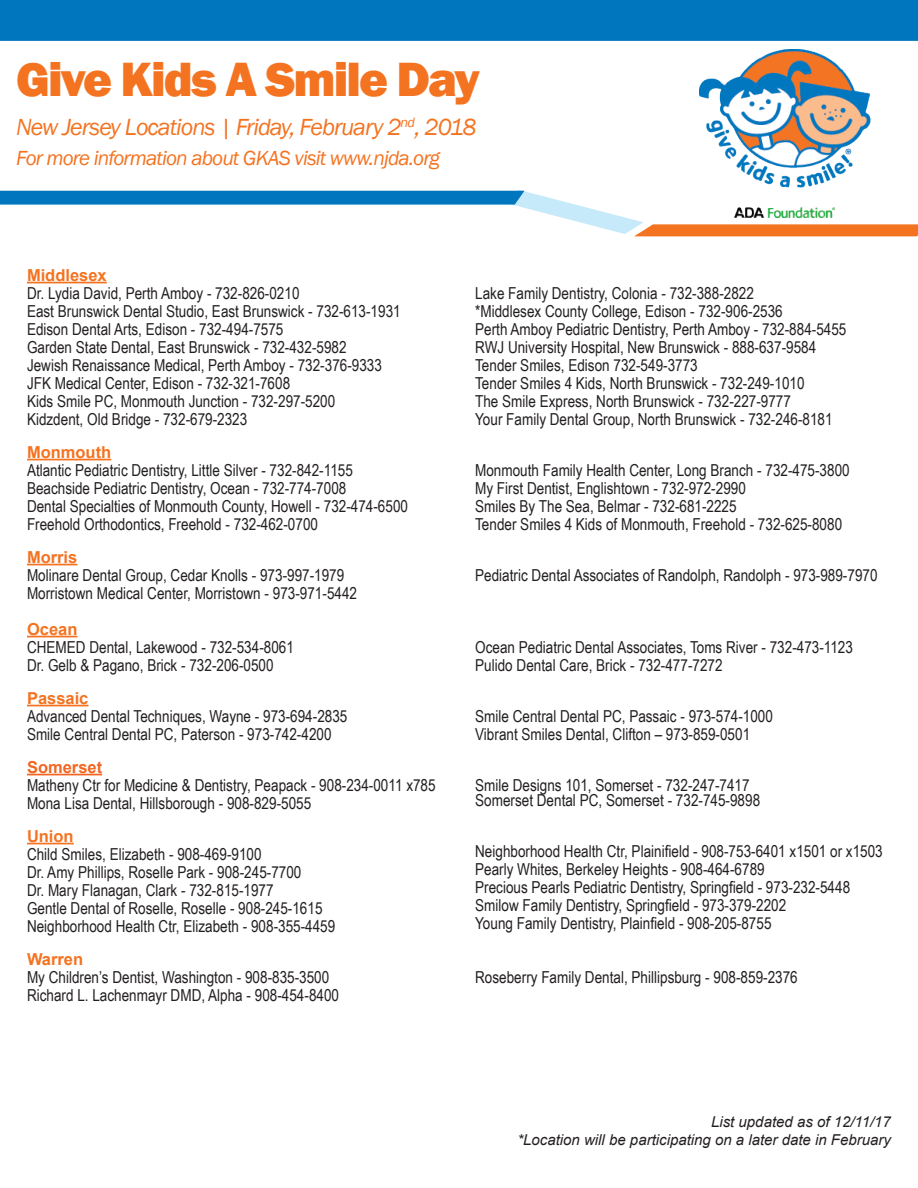
<style>
.page{position:relative;width:918px;height:1188px;background:#fff}
.page>*{position:absolute;margin:0;border:0;box-sizing:border-box;transform-origin:0 0}
.t1{font:800 49.5px "Franklin Gothic";letter-spacing:-.04em;color:#f47321}
.t2{font:italic 24px "Franklin Gothic";letter-spacing:-.04em;color:#f47321}
.t3{font:italic 21px "Franklin Gothic";letter-spacing:-.04em;color:#f47321}
.t4{font:16.5px "Arial Narrow";color:#231f20}
.t5{font:700 16.5px "Arial";color:#f47321}
.t6{font:700 16.5px "Arial";color:#f36621}
.t7{font:italic 15px "Arial";color:#231f20}
</style>
<div class="page">
<hr style="left:27px;top:282px;width:80px;height:1px;background:#f47321">
<hr style="left:27px;top:459px;width:84px;height:1px;background:#f47321">
<hr style="left:27px;top:564px;width:50px;height:1px;background:#f47321">
<hr style="left:27px;top:636px;width:50px;height:1px;background:#f47321">
<hr style="left:27px;top:705px;width:61px;height:1px;background:#f47321">
<hr style="left:27px;top:774px;width:75px;height:1px;background:#f36621">
<hr style="left:27px;top:843px;width:47px;height:1px;background:#f47321">
<div style="left:0;top:0;width:918px;height:41px;background:#0076be"></div>
<img style="left:699px;top:50px;width:172px;height:109px">
<svg style="left:0;top:159px;width:918px;height:78px"></svg>
<p class="t1" style="left:16px;top:47px;width:465px">Give Kids A Smile Day</p>
<p class="t2" style="left:16px;top:112px;width:462px">New Jersey Locations | Friday, February 2<sup>nd</sup>, 2018</p>
<p class="t3" style="left:16px;top:145px;width:426px">For more information about GKAS visit www.njda.org</p>
<p class="t5" style="left:27px;top:263px;width:81px">Middlesex</p>
<p class="t4" style="left:27px;top:281px;width:274px">Dr. Lydia David, Perth Amboy - 732-826-0210</p>
<p class="t4" style="left:27px;top:299px;width:375px">East Brunswick Dental Studio, East Brunswick - 732-613-1931</p>
<p class="t4" style="left:27px;top:317px;width:258px">Edison Dental Arts, Edison - 732-494-7575</p>
<p class="t4" style="left:27px;top:335px;width:321px">Garden State Dental, East Brunswick - 732-432-5982</p>
<p class="t4" style="left:27px;top:353px;width:356px">Jewish Renaissance Medical, Perth Amboy - 732-376-9333</p>
<p class="t4" style="left:27px;top:371px;width:265px">JFK Medical Center, Edison - 732-321-7608</p>
<p class="t4" style="left:27px;top:389px;width:310px">Kids Smile PC, Monmouth Junction - 732-297-5200</p>
<p class="t4" style="left:27px;top:407px;width:222px">Kidzdent, Old Bridge - 732-679-2323</p>
<p class="t5" style="left:27px;top:440px;width:86px">Monmouth</p>
<p class="t4" style="left:27px;top:458px;width:327px">Atlantic Pediatric Dentistry, Little Silver - 732-842-1155</p>
<p class="t4" style="left:27px;top:476px;width:321px">Beachside Pediatric Dentistry, Ocean - 732-774-7008</p>
<p class="t4" style="left:27px;top:494px;width:383px">Dental Specialties of Monmouth County, Howell - 732-474-6500</p>
<p class="t4" style="left:27px;top:512px;width:293px">Freehold Orthodontics, Freehold - 732-462-0700</p>
<p class="t5" style="left:27px;top:545px;width:52px">Morris</p>
<p class="t4" style="left:27px;top:563px;width:319px">Molinare Dental Group, Cedar Knolls - 973-997-1979</p>
<p class="t4" style="left:27px;top:581px;width:332px">Morristown Medical Center, Morristown - 973-971-5442</p>
<p class="t5" style="left:27px;top:617px;width:52px">Ocean</p>
<p class="t4" style="left:27px;top:635px;width:268px">CHEMED Dental, Lakewood - 732-534-8061</p>
<p class="t4" style="left:27px;top:653px;width:248px">Dr. Gelb &amp; Pagano, Brick - 732-206-0500</p>
<p class="t5" style="left:27px;top:686px;width:63px">Passaic</p>
<p class="t4" style="left:27px;top:704px;width:322px">Advanced Dental Techniques, Wayne - 973-694-2835</p>
<p class="t4" style="left:27px;top:722px;width:306px">Smile Central Dental PC, Paterson - 973-742-4200</p>
<p class="t6" style="left:27px;top:755px;width:77px">Somerset</p>
<p class="t4" style="left:27px;top:773px;width:410px">Matheny Ctr for Medicine &amp; Dentistry, Peapack - 908-234-0011 x785</p>
<p class="t4" style="left:27px;top:791px;width:286px">Mona Lisa Dental, Hillsborough - 908-829-5055</p>
<p class="t5" style="left:27px;top:824px;width:48px">Union</p>
<p class="t4" style="left:27px;top:842px;width:236px">Child Smiles, Elizabeth - 908-469-9100</p>
<p class="t4" style="left:27px;top:860px;width:276px">Dr. Amy Phillips, Roselle Park - 908-245-7700</p>
<p class="t4" style="left:27px;top:878px;width:248px">Dr. Mary Flanagan, Clark - 732-815-1977</p>
<p class="t4" style="left:27px;top:896px;width:297px">Gentle Dental of Roselle, Roselle - 908-245-1615</p>
<p class="t4" style="left:27px;top:914px;width:310px">Neighborhood Health Ctr, Elizabeth - 908-355-4459</p>
<p class="t5" style="left:27px;top:947px;width:58px">Warren</p>
<p class="t4" style="left:27px;top:965px;width:304px">My Children’s Dentist, Washington - 908-835-3500</p>
<p class="t4" style="left:27px;top:983px;width:314px">Richard L. Lachenmayr DMD, Alpha - 908-454-8400</p>
<p class="t4" style="left:475px;top:281px;width:280px">Lake Family Dentistry, Colonia - 732-388-2822</p>
<p class="t4" style="left:475px;top:299px;width:309px">*Middlesex County College, Edison - 732-906-2536</p>
<p class="t4" style="left:475px;top:317px;width:373px">Perth Amboy Pediatric Dentistry, Perth Amboy - 732-884-5455</p>
<p class="t4" style="left:475px;top:335px;width:343px">RWJ University Hospital, New Brunswick - 888-637-9584</p>
<p class="t4" style="left:475px;top:353px;width:224px">Tender Smiles, Edison 732-549-3773</p>
<p class="t4" style="left:475px;top:371px;width:331px">Tender Smiles 4 Kids, North Brunswick - 732-249-1010</p>
<p class="t4" style="left:475px;top:389px;width:317px">The Smile Express, North Brunswick - 732-227-9777</p>
<p class="t4" style="left:475px;top:407px;width:359px">Your Family Dental Group, North Brunswick - 732-246-8181</p>
<p class="t4" style="left:475px;top:458px;width:376px">Monmouth Family Health Center, Long Branch - 732-475-3800</p>
<p class="t4" style="left:475px;top:476px;width:272px">My First Dentist, Englishtown - 732-972-2990</p>
<p class="t4" style="left:475px;top:494px;width:263px">Smiles By The Sea, Belmar - 732-681-2225</p>
<p class="t4" style="left:475px;top:512px;width:369px">Tender Smiles 4 Kids of Monmouth, Freehold - 732-625-8080</p>
<p class="t4" style="left:475px;top:563px;width:404px">Pediatric Dental Associates of Randolph, Randolph - 973-989-7970</p>
<p class="t4" style="left:475px;top:635px;width:379px">Ocean Pediatric Dental Associates, Toms River - 732-473-1123</p>
<p class="t4" style="left:475px;top:653px;width:249px">Pulido Dental Care, Brick - 732-477-7272</p>
<p class="t4" style="left:475px;top:704px;width:299px">Smile Central Dental PC, Passaic - 973-574-1000</p>
<p class="t4" style="left:475px;top:722px;width:277px">Vibrant Smiles Dental, Clifton – 973-859-0501</p>
<p class="t4" style="left:475px;top:773px;width:276px">Smile Designs 101, Somerset - 732-247-7417</p>
<p class="t4" style="left:475px;top:788px;width:287px">Somerset Dental PC, Somerset - 732-745-9898</p>
<p class="t4" style="left:475px;top:839px;width:409px">Neighborhood Health Ctr, Plainifield - 908-753-6401 x1501 or x1503</p>
<p class="t4" style="left:475px;top:857px;width:291px">Pearly Whites, Berkeley Heights - 908-464-6789</p>
<p class="t4" style="left:475px;top:875px;width:377px">Precious Pearls Pediatric Dentistry, Springfield - 973-232-5448</p>
<p class="t4" style="left:475px;top:893px;width:313px">Smilow Family Dentistry, Springfield - 973-379-2202</p>
<p class="t4" style="left:475px;top:911px;width:298px">Young Family Dentistry, Plainfield - 908-205-8755</p>
<p class="t4" style="left:475px;top:965px;width:324px">Roseberry Family Dental, Phillipsburg - 908-859-2376</p>
<p class="t7" style="left:711px;top:1112px;width:181px">List updated as of 12/11/17</p>
<p class="t7" style="left:517px;top:1130px;width:375px">*Location will be participating on a later date in February</p>
</div>
